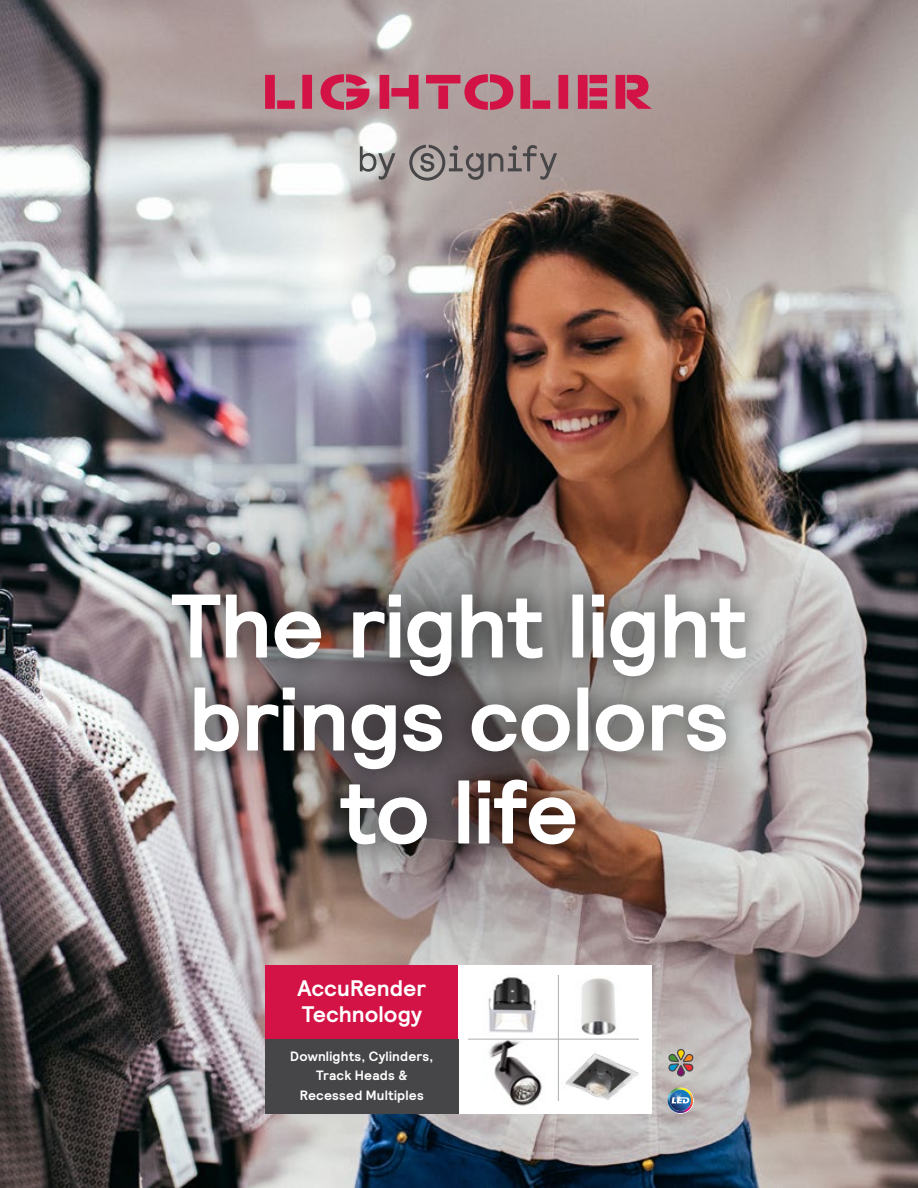
<style>
.page{position:relative;width:918px;height:1188px;background:#fff}
.page>*{position:absolute;margin:0;border:0;box-sizing:border-box;transform-origin:0 0}
.t1{font:700 90px/93px "Signify Relative";letter-spacing:-.01em;color:#fff;text-align:center}
.t2{font:700 22.5px/25.5px "Signify Relative";color:#fff}
.t3{font:700 13.5px/19.5px "Signify Relative";letter-spacing:.015em;color:#fff;text-align:center}
</style>
<div class="page">
<img style="left:0;top:0;width:918px;height:1188px">
<img style="left:57px;top:249px;width:804px;height:804px;border-radius:50%">
<div style="left:146px;top:568px;width:627px;height:304px;background:#000;opacity:.5"></div>
<svg style="left:265px;top:74px;width:387px;height:36px;background:#bf5d74"></svg>
<svg style="left:360px;top:145px;width:197px;height:36px;background:#9c9392"></svg>
<div style="left:265px;top:965px;width:194px;height:75px;background:#d31245"></div>
<div style="left:459px;top:965px;width:193px;height:149px;background:#fff"></div>
<div style="left:265px;top:1040px;width:194px;height:74px;background:#464547"></div>
<svg style="left:667px;top:1087px;width:27px;height:27px"></svg>
<svg style="left:668px;top:1088px;width:25px;height:25px"></svg>
<img style="left:488px;top:975px;width:128px;height:60px">
<svg style="left:667px;top:1048px;width:28px;height:29px"></svg>
<img style="left:559px;top:1038px;width:80px;height:62px">
<img style="left:483px;top:1038px;width:72px;height:68px">
<hr style="left:558px;top:975px;width:1px;height:126px;background:#abadb0">
<hr style="left:468px;top:1039px;width:171px;height:1px;background:#abadb0">
<h1 class="t1" style="left:171px;top:579px;width:578px">The right light brings colors to life</h1>
<h2 class="t2" style="left:298px;top:976px;width:130px">AccuRender<br>Technology</h2>
<p class="t3" style="left:290px;top:1046px;width:145px">Downlights, Cylinders,<br>Track Heads &amp;<br>Recessed Multiples</p>
</div>
